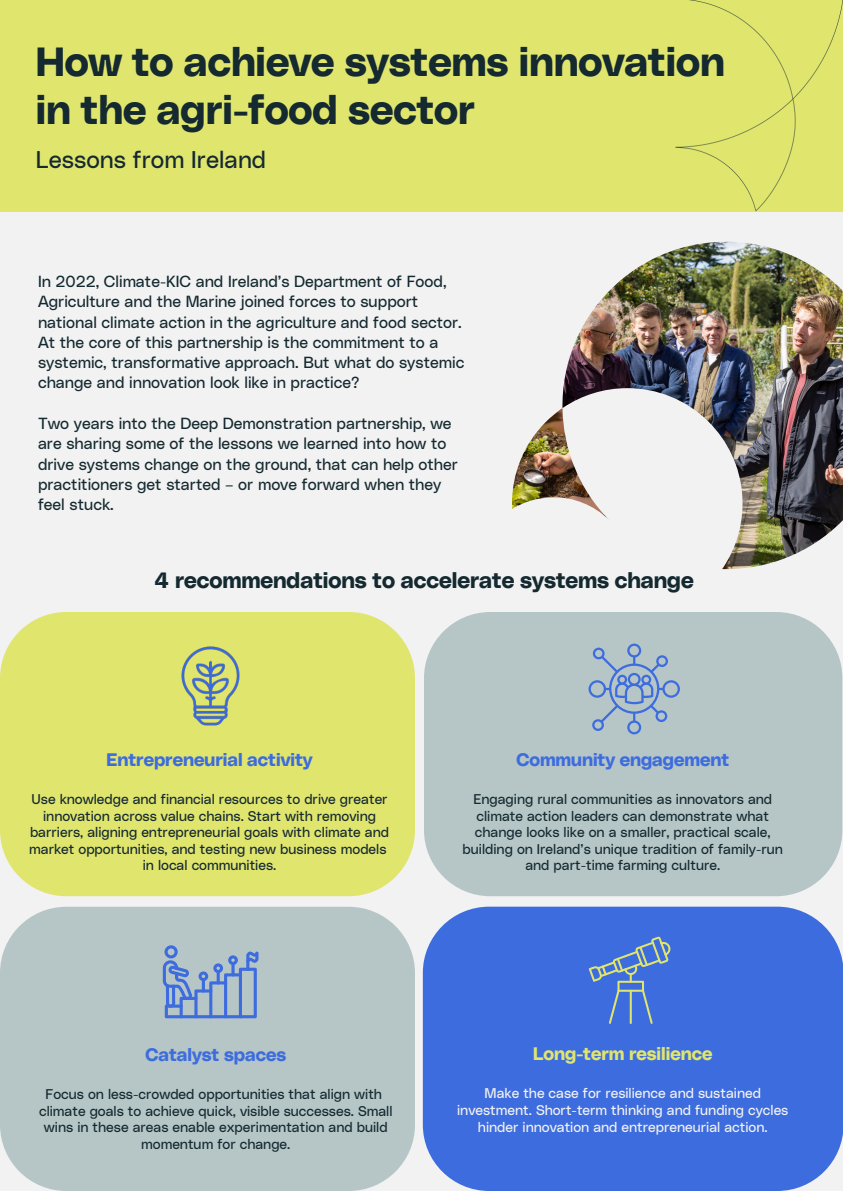
<style>
.page{position:relative;width:843px;height:1191px;background:#fff}
.page>*{position:absolute;margin:0;border:0;box-sizing:border-box;transform-origin:0 0}
.t1{font:40.4px/48px "Poly Sans Bulky";color:#142930}
.t2{font:24px "Poly Sans Neutral";color:#142930}
.t3{font:22px "Poly Sans Bulky";color:#142930}
.t4{font:18px "Poly Sans Bulky";color:#3d6cde}
.t5{font:18px "Poly Sans Bulky";color:#e0e56e}
.t6{font:16px/20.2px "Poly Sans Neutral";color:#142930}
.t7{font:14px/16.5px "Poly Sans Neutral";color:#142930;text-align:center}
.t8{font:14px/16.5px "Poly Sans Neutral";color:#f2f2f2;text-align:center}
</style>
<div class="page">
<div style="left:0;top:0;width:842px;height:1190px;background:#f2f2f2"></div>
<div style="left:0;top:612px;width:415px;height:284px;background:#e0e56e;border-radius:66px"></div>
<img style="left:181px;top:646px;width:59px;height:80px">
<div style="left:424px;top:612px;width:418px;height:284px;background:#b6c6c6;border-radius:66px"></div>
<svg style="left:588px;top:643px;width:91px;height:91px"></svg>
<div style="left:0;top:906px;width:415px;height:284px;background:#b6c6c6"></div>
<svg style="left:163px;top:945px;width:95px;height:72px;background:#91aacd"></svg>
<hr style="left:231px;top:961px;width:3px;height:15px;background:#3d6cde;border-radius:2px">
<div style="left:422px;top:906px;width:420px;height:284px;background:#3d6cde;border-radius:66px"></div>
<svg style="left:588px;top:936px;width:83px;height:87px"></svg>
<img style="left:512px;top:408px;width:50px;height:101px">
<img style="left:562px;top:242px;width:280px;height:327px">
<div style="left:0;top:0;width:842px;height:211px;background:#e0e56e"></div>
<img style="left:617px;top:0;width:225px;height:212px">
<h1 class="t1" style="left:36px;top:35px;width:690px">How to achieve systems innovation in the agri-food sector</h1>
<h2 class="t2" style="left:36px;top:141px;width:232px">Lessons from Ireland</h2>
<p class="t6" style="left:38px;top:270px;width:428px">In 2022, Climate-KIC and Ireland’s Department of Food, Agriculture and the Marine joined forces to support national climate action in the agriculture and food sector.<br>At the core of this partnership is the commitment to a systemic, transformative approach. But what do systemic change and innovation look like in practice?</p>
<p class="t6" style="left:38px;top:412px;width:421px">Two years into the Deep Demonstration partnership, we are sharing some of the lessons we learned into how to drive systems change on the ground, that can help other practitioners get started – or move forward when they feel stuck.</p>
<h3 class="t3" style="left:154px;top:563px;width:541px">4 recommendations to accelerate systems change</h3>
<p class="t4" style="left:106px;top:745px;width:207px">Entrepreneurial activity</p>
<p class="t7" style="left:29px;top:789px;width:361px">Use knowledge and financial resources to drive greater innovation across value chains. Start with removing barriers, aligning entrepreneurial goals with climate and market opportunities, and testing new business models in local communities.</p>
<p class="t4" style="left:516px;top:745px;width:214px">Community engagement</p>
<p class="t7" style="left:462px;top:789px;width:322px">Engaging rural communities as innovators and climate action leaders can demonstrate what change looks like on a smaller, practical scale, building on Ireland’s unique tradition of family-run and part-time farming culture.</p>
<p class="t4" style="left:145px;top:1040px;width:142px">Catalyst spaces</p>
<p class="t7" style="left:39px;top:1084px;width:355px">Focus on less-crowded opportunities that align with climate goals to achieve quick, visible successes. Small wins in these areas enable experimentation and build momentum for change.</p>
<p class="t5" style="left:533px;top:1039px;width:181px">Long-term resilience</p>
<p class="t8" style="left:457px;top:1084px;width:333px">Make the case for resilience and sustained investment. Short-term thinking and funding cycles hinder innovation and entrepreneurial action.</p>
</div>
